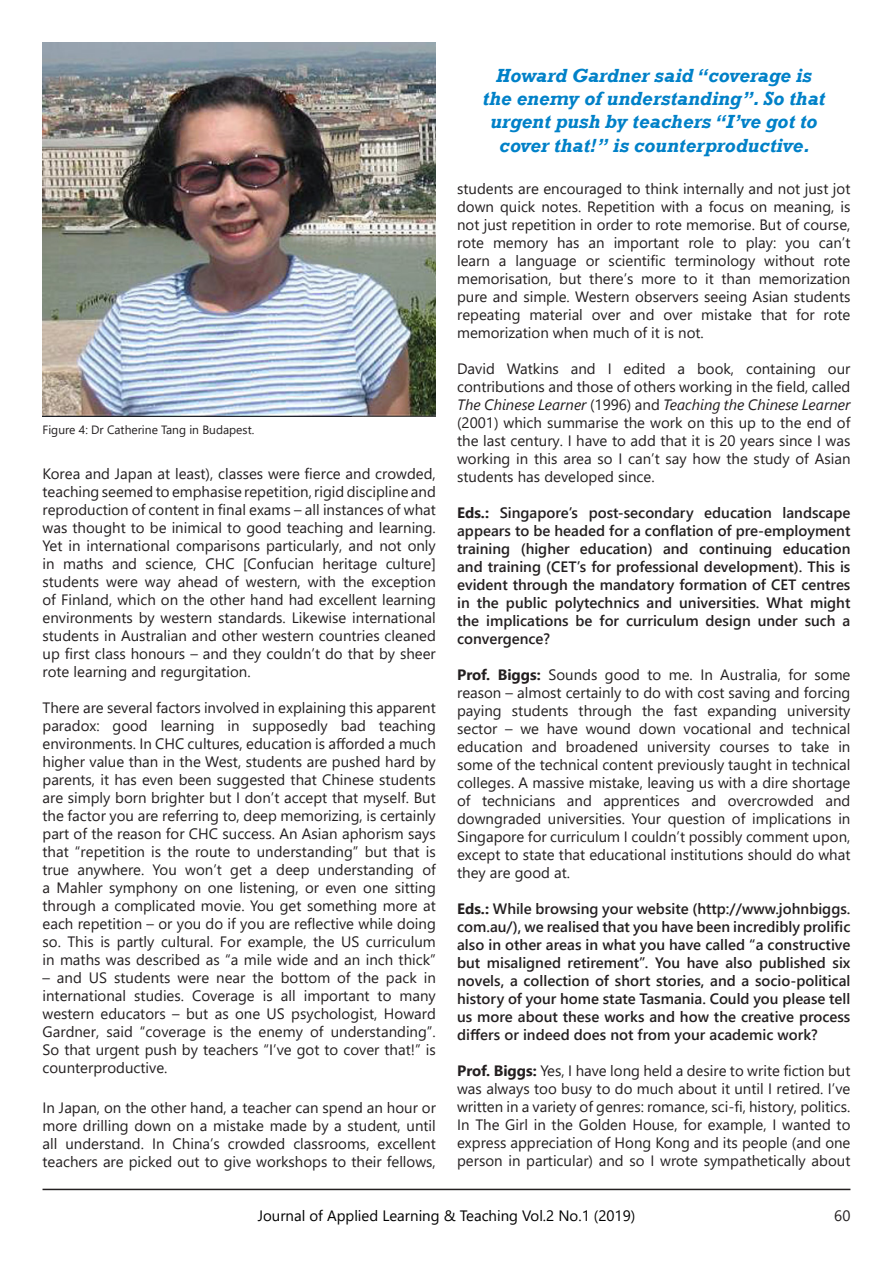
<style>
.page{position:relative;width:893px;height:1263px;background:#fff}
.page>*{position:absolute;margin:0;border:0;box-sizing:border-box;transform-origin:0 0}
.t1{font:italic 700 19.5px/23.4px "Rockwell";color:#0081c8;text-align:center}
.t2{font:15px/18px "Segoe UI";color:#231f20;text-align:justify}
.t3{font:600 15px/18px "Segoe UI";color:#231f20;text-align:justify}
.t4{font:15px "Segoe UI";color:#000}
.t5{font:12px "Segoe UI";color:#231f20}
.s1{font-style:italic}
.s2{font-weight:700}
</style>
<div class="page">
<img style="left:43px;top:43px;width:393px;height:373px">
<hr style="left:43px;top:1189px;width:807px;height:1px;background:#231f20">
<p class="t5" style="left:43px;top:419px;width:213px">Figure 4: Dr Catherine Tang in Budapest.</p>
<p class="t2" style="left:43px;top:464px;width:395px">Korea and Japan at least), classes were fierce and crowded, teaching seemed to emphasise repetition, rigid discipline and reproduction of content in final exams – all instances of what was thought to be inimical to good teaching and learning.<br>Yet in international comparisons particularly, and not only in maths and science, CHC [Confucian heritage culture] students were way ahead of western, with the exception of Finland, which on the other hand had excellent learning environments by western standards. Likewise international students in Australian and other western countries cleaned up first class honours – and they couldn’t do that by sheer rote learning and regurgitation.</p>
<p class="t2" style="left:43px;top:698px;width:395px">There are several factors involved in explaining this apparent paradox: good learning in supposedly bad teaching environments. In CHC cultures, education is afforded a much higher value than in the West, students are pushed hard by parents, it has even been suggested that Chinese students are simply born brighter but I don’t accept that myself. But the factor you are referring to, deep memorizing, is certainly part of the reason for CHC success. An Asian aphorism says that “repetition is the route to understanding” but that is true anywhere. You won’t get a deep understanding of a Mahler symphony on one listening, or even one sitting through a complicated movie. You get something more at each repetition – or you do if you are reflective while doing so. This is partly cultural. For example, the US curriculum in maths was described as “a mile wide and an inch thick”</p>
<p class="t2" style="left:43px;top:968px;width:395px">– and US students were near the bottom of the pack in international studies. Coverage is all important to many western educators – but as one US psychologist, Howard Gardner, said “coverage is the enemy of understanding”.<br>So that urgent push by teachers “I’ve got to cover that!” is counterproductive.</p>
<p class="t2" style="left:43px;top:1097px;width:395px">In Japan, on the other hand, a teacher can spend an hour or more drilling down on a mistake made by a student, until all understand. In China’s crowded classrooms, excellent teachers are picked out to give workshops to their fellows,</p>
<p class="t1" style="left:482px;top:64px;width:344px">Howard Gardner said “coverage is the enemy of understanding”. So that urgent push by teachers “I’ve got to cover that!” is counterproductive.</p>
<p class="t2" style="left:457px;top:178px;width:395px">students are encouraged to think internally and not just jot down quick notes. Repetition with a focus on meaning, is not just repetition in order to rote memorise. But of course, rote memory has an important role to play: you can’t learn a language or scientific terminology without rote memorisation, but there’s more to it than memorization pure and simple. Western observers seeing Asian students repeating material over and over mistake that for rote memorization when much of it is not.</p>
<p class="t2" style="left:457px;top:358px;width:395px">David Watkins and I edited a book, containing our contributions and those of others working in the field, called <span class="s1">The Chinese Learner</span> (1996) and <span class="s1">Teaching the Chinese Learner </span>(2001) which summarise the work on this up to the end of the last century. I have to add that it is 20 years since I was working in this area so I can’t say how the study of Asian students has developed since.</p>
<p class="t3" style="left:457px;top:502px;width:395px"><span class="s2">Eds.:</span> Singapore’s post-secondary education landscape appears to be headed for a conflation of pre-employment training (higher education) and continuing education and training (CET’s for professional development). This is evident through the mandatory formation of CET centres in the public polytechnics and universities. What might the implications be for curriculum design under such a convergence?</p>
<p class="t2" style="left:457px;top:664px;width:395px"><span class="s2">Prof. Biggs:</span> Sounds good to me. In Australia, for some reason – almost certainly to do with cost saving and forcing paying students through the fast expanding university sector – we have wound down vocational and technical education and broadened university courses to take in some of the technical content previously taught in technical colleges. A massive mistake, leaving us with a dire shortage of technicians and apprentices and overcrowded and downgraded universities. Your question of implications in Singapore for curriculum I couldn’t possibly comment upon, except to state that educational institutions should do what they are good at.</p>
<p class="t3" style="left:457px;top:898px;width:395px"><span class="s2">Eds.:</span> While browsing your website (http://www.johnbiggs. com.au/), we realised that you have been incredibly prolific also in other areas in what you have called “a constructive but misaligned retirement”. You have also published six novels, a collection of short stories, and a socio-political history of your home state Tasmania. Could you please tell us more about these works and how the creative process differs or indeed does not from your academic work?</p>
<p class="t2" style="left:457px;top:1060px;width:395px"><span class="s2">Prof. Biggs:</span> Yes, I have long held a desire to write fiction but was always too busy to do much about it until I retired. I’ve written in a variety of genres: romance, sci-fi, history, politics.<br>In The Girl in the Golden House, for example, I wanted to express appreciation of Hong Kong and its people (and one person in particular) and so I wrote sympathetically about</p>
<p class="t4" style="left:258px;top:1201px;width:379px">Journal of Applied Learning &amp; Teaching Vol.2 No.1 (2019)</p>
<p class="t2" style="left:834px;top:1205px;width:18px">60</p>
</div>
